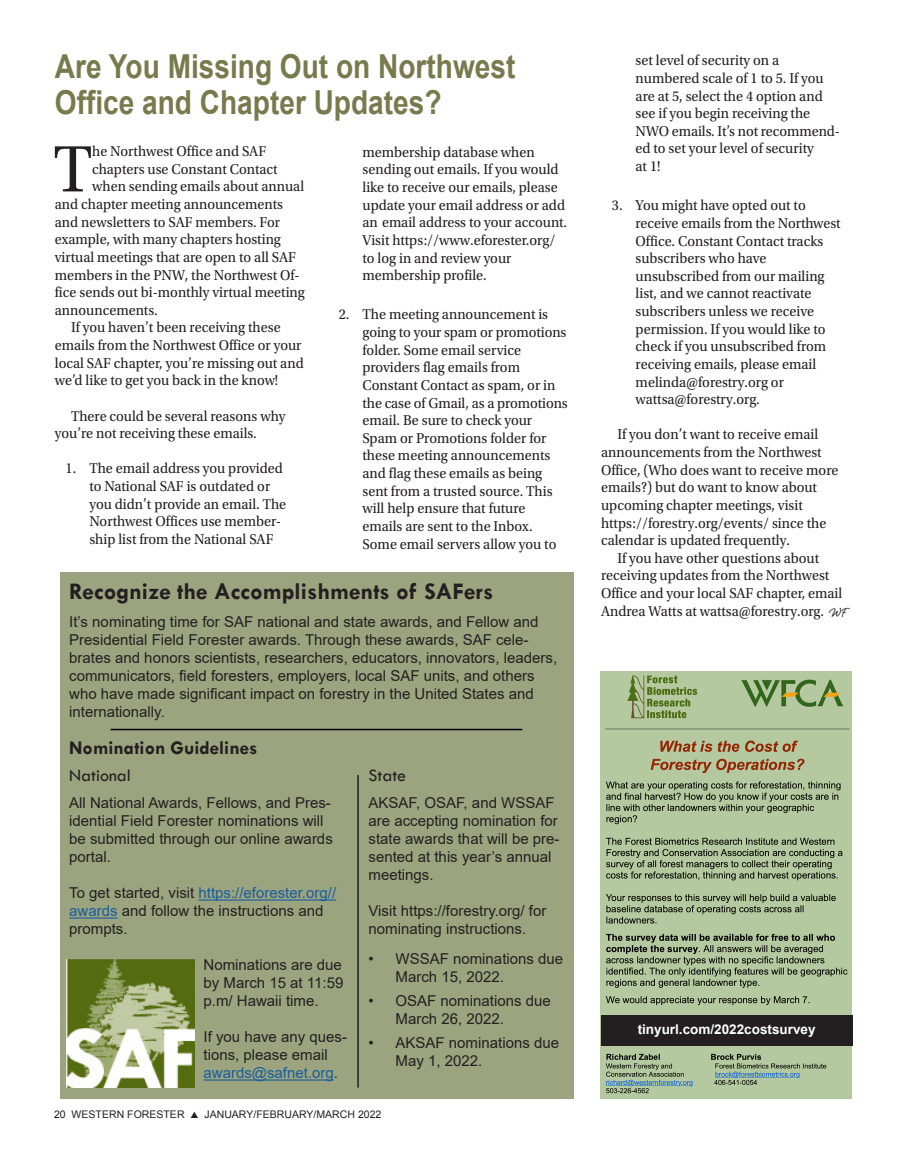
<style>
.page{position:relative;width:905px;height:1161px;background:#fff}
.page>*{position:absolute;margin:0;border:0;box-sizing:border-box;transform-origin:0 0}
.Drop_cap_first_parag{font:69px "Utopia Std";color:#231f20;scale:.95 1}
.Headline{font:700 33px "Arial";color:#787a4e;scale:.85 1}
.t1{font:700 24px "Tw Cen";color:#231f20}
.t2{font:700 19.5px "Tw Cen";color:#231f20}
.t3{font:18px "Tw Cen";color:#231f20}
.Body_Copy{font:15px/17.7px "Utopia Std";color:#231f20;scale:.95 1}
.t4{font:15px/18px "Arial";color:#231f20}
.Drop_cap_first_parag-2{font:15px "Utopia Std";color:#231f20;scale:.95 1}
.t5{font:700 13.5px "Arial";color:#fff}
.t6{font:10.5px "Arial";color:#231f20}
.s1{color:#175d9e}
.s2{font-family:"Shelby";font-weight:700}
</style>
<div class="page">
<div style="left:60px;top:572px;width:513px;height:527px;background:#9ca47f"></div>
<img style="left:67px;top:959px;width:128px;height:129px">
<hr style="left:198px;top:899px;width:138px;height:2px;background:#175d9e">
<hr style="left:69px;top:917px;width:49px;height:2px;background:#175d9e">
<hr style="left:203px;top:1079px;width:131px;height:2px;background:#175d9e">
<hr style="left:357px;top:775px;width:2px;height:313px;background:#231f20">
<hr style="left:111px;top:729px;width:411px;height:1px;background:#000">
<img style="left:600px;top:671px;width:251px;height:428px">
<div style="left:601px;top:1016px;width:251px;height:30px;background:#231f20"></div>
<p class="Headline" style="left:55px;top:45px;width:543px">Are You Missing Out on Northwest</p>
<p class="Headline" style="left:55px;top:81px;width:456px">Office and Chapter Updates?</p>
<p class="Drop_cap_first_parag" style="left:54px;top:132px;width:42px">T</p>
<p class="Drop_cap_first_parag-2" style="left:92px;top:143px;width:185px">he Northwest Office and SAF</p>
<p class="Drop_cap_first_parag-2" style="left:92px;top:161px;width:197px">chapters use Constant Contact</p>
<p class="Drop_cap_first_parag-2" style="left:92px;top:178px;width:225px">when sending emails about annual</p>
<p class="Drop_cap_first_parag-2" style="left:55px;top:196px;width:242px">and chapter meeting announcements</p>
<p class="Drop_cap_first_parag-2" style="left:55px;top:214px;width:238px">and newsletters to SAF members. For</p>
<p class="Drop_cap_first_parag-2" style="left:55px;top:231px;width:239px">example, with many chapters hosting</p>
<p class="Drop_cap_first_parag-2" style="left:55px;top:249px;width:255px">virtual meetings that are open to all SAF</p>
<p class="Drop_cap_first_parag-2" style="left:55px;top:267px;width:259px">members in the PNW, the Northwest Of-</p>
<p class="Drop_cap_first_parag-2" style="left:55px;top:284px;width:264px">fice sends out bi-monthly virtual meeting</p>
<p class="Drop_cap_first_parag-2" style="left:55px;top:302px;width:110px">announcements.</p>
<p class="Body_Copy" style="left:55px;top:319px;width:263px;text-indent:16px">If you haven’t been receiving these emails from the Northwest Office or your local SAF chapter, you’re missing out and we’d like to get you back in the know!</p>
<p class="Body_Copy" style="left:55px;top:407px;width:244px;text-indent:16px">There could be several reasons why you’re not receiving these emails.</p>
<p class="Body_Copy" style="left:66px;top:460px;width:230px">1. The email address you provided</p>
<p class="Body_Copy" style="left:89px;top:478px;width:192px">to National SAF is outdated or</p>
<p class="Body_Copy" style="left:89px;top:495px;width:209px">you didn’t provide an email. The</p>
<p class="Body_Copy" style="left:89px;top:513px;width:203px">Northwest Offices use member-</p>
<p class="Body_Copy" style="left:89px;top:530px;width:195px">ship list from the National SAF</p>
<p class="Body_Copy" style="left:362px;top:143px;width:183px">membership database when</p>
<p class="Body_Copy" style="left:362px;top:161px;width:208px">sending out emails. If you would</p>
<p class="Body_Copy" style="left:362px;top:179px;width:207px">like to receive our emails, please</p>
<p class="Body_Copy" style="left:362px;top:196px;width:215px">update your email address or add</p>
<p class="Body_Copy" style="left:362px;top:214px;width:217px">an email address to your account.</p>
<p class="Body_Copy" style="left:362px;top:232px;width:204px">Visit https://www.eforester.org/</p>
<p class="Body_Copy" style="left:362px;top:249px;width:158px">to log in and review your</p>
<p class="Body_Copy" style="left:362px;top:267px;width:132px">membership profile.</p>
<p class="Body_Copy" style="left:339px;top:306px;width:222px">2. The meeting announcement is</p>
<p class="Body_Copy" style="left:362px;top:324px;width:216px">going to your spam or promotions</p>
<p class="Body_Copy" style="left:362px;top:341px;width:168px">folder. Some email service</p>
<p class="Body_Copy" style="left:362px;top:359px;width:167px">providers flag emails from</p>
<p class="Body_Copy" style="left:362px;top:377px;width:204px">Constant Contact as spam, or in</p>
<p class="Body_Copy" style="left:362px;top:394px;width:218px">the case of Gmail, as a promotions</p>
<p class="Body_Copy" style="left:362px;top:412px;width:180px">email. Be sure to check your</p>
<p class="Body_Copy" style="left:362px;top:429px;width:195px">Spam or Promotions folder for</p>
<p class="Body_Copy" style="left:362px;top:447px;width:199px">these meeting announcements</p>
<p class="Body_Copy" style="left:362px;top:465px;width:191px">and flag these emails as being</p>
<p class="Body_Copy" style="left:362px;top:482px;width:201px">sent from a trusted source. This</p>
<p class="Body_Copy" style="left:362px;top:500px;width:173px">will help ensure that future</p>
<p class="Body_Copy" style="left:362px;top:517px;width:180px">emails are sent to the Inbox.</p>
<p class="Body_Copy" style="left:362px;top:535px;width:206px">Some email servers allow you to</p>
<p class="t1" style="left:69px;top:577px;width:425px">Recognize the Accomplishments of SAFers</p>
<p class="t4" style="left:69px;top:613px;width:489px">It’s nominating time for SAF national and state awards, and Fellow and Presidential Field Forester awards. Through these awards, SAF cele&shy;brates and honors scientists, researchers, educators, innovators, leaders, communicators, field foresters, employers, local SAF units, and others who have made significant impact on forestry in the United States and internationally.</p>
<p class="t2" style="left:69px;top:736px;width:190px">Nomination Guidelines</p>
<p class="t3" style="left:69px;top:765px;width:63px">National</p>
<p class="t3" style="left:368px;top:765px;width:39px">State</p>
<p class="t4" style="left:368px;top:794px;width:192px">AKSAF, OSAF, and WSSAF are accepting nomination for state awards that will be pre&shy;sented at this year’s annual meetings.</p>
<p class="t4" style="left:368px;top:902px;width:179px">Visit https://forestry.org/ for nominating instructions.</p>
<p class="t4" style="left:395px;top:950px;width:169px;text-indent:-27px">• WSSAF nominations due<br>March 15, 2022.</p>
<p class="t4" style="left:395px;top:992px;width:157px;text-indent:-27px">• OSAF nominations due<br>March 26, 2022.</p>
<p class="t4" style="left:395px;top:1034px;width:165px;text-indent:-27px">• AKSAF nominations due<br>May 1, 2022.</p>
<p class="t4" style="left:69px;top:794px;width:265px">All National Awards, Fellows, and Pres&shy;idential Field Forester nominations will be submitted through our online awards portal.</p>
<p class="t4" style="left:69px;top:884px;width:268px">To get started, visit <span class="s1">https://eforester.org// awards</span> and follow the instructions and prompts.</p>
<p class="t4" style="left:203px;top:956px;width:141px;text-align:justify">Nominations are due by March 15 at 11:59 p.m/ Hawaii time.</p>
<p class="t4" style="left:203px;top:1028px;width:145px">If you have any ques&shy;tions, please email <span class="s1">awards@safnet.org</span>.</p>
<p class="t6" style="left:54px;top:1107px;width:329px">20 WESTERN FORESTER ▲ JANUARY/FEBRUARY/MARCH 2022</p>
<p class="Body_Copy" style="left:635px;top:52px;width:153px">set level of security on a</p>
<p class="Body_Copy" style="left:635px;top:70px;width:199px">numbered scale of 1 to 5. If you</p>
<p class="Body_Copy" style="left:635px;top:87px;width:198px">are at 5, select the 4 option and</p>
<p class="Body_Copy" style="left:635px;top:105px;width:185px">see if you begin receiving the</p>
<p class="Body_Copy" style="left:635px;top:122px;width:217px">NWO emails. It’s not recommend-</p>
<p class="Body_Copy" style="left:635px;top:140px;width:189px">ed to set your level of security</p>
<p class="Body_Copy" style="left:635px;top:158px;width:28px">at 1!</p>
<p class="Body_Copy" style="left:612px;top:197px;width:205px">3. You might have opted out to</p>
<p class="Body_Copy" style="left:635px;top:215px;width:217px">receive emails from the Northwest</p>
<p class="Body_Copy" style="left:635px;top:232px;width:199px">Office. Constant Contact tracks</p>
<p class="Body_Copy" style="left:635px;top:250px;width:139px">subscribers who have</p>
<p class="Body_Copy" style="left:635px;top:267px;width:200px">unsubscribed from our mailing</p>
<p class="Body_Copy" style="left:635px;top:285px;width:186px">list, and we cannot reactivate</p>
<p class="Body_Copy" style="left:635px;top:303px;width:189px">subscribers unless we receive</p>
<p class="Body_Copy" style="left:635px;top:320px;width:201px">permission. If you would like to</p>
<p class="Body_Copy" style="left:635px;top:338px;width:202px">check if you unsubscribed from</p>
<p class="Body_Copy" style="left:635px;top:356px;width:192px">receiving emails, please email</p>
<p class="Body_Copy" style="left:635px;top:373px;width:158px">melinda@forestry.org or</p>
<p class="Body_Copy" style="left:635px;top:391px;width:132px">wattsa@forestry.org.</p>
<p class="Body_Copy" style="left:601px;top:426px;width:251px;text-indent:16px">If you don’t want to receive email announcements from the Northwest Office, (Who does want to receive more emails?) but do want to know about upcoming chapter meetings, visit https://forestry.org/events/ since the calendar is updated frequently.</p>
<p class="Body_Copy" style="left:601px;top:549px;width:259px;text-indent:16px">If you have other questions about receiving updates from the Northwest Office and your local SAF chapter, email Andrea Watts at wattsa@forestry.org. <span class="s2">WF</span></p>
<p class="t5" style="left:637px;top:1020px;width:179px">tinyurl.com/2022costsurvey</p>
</div>
